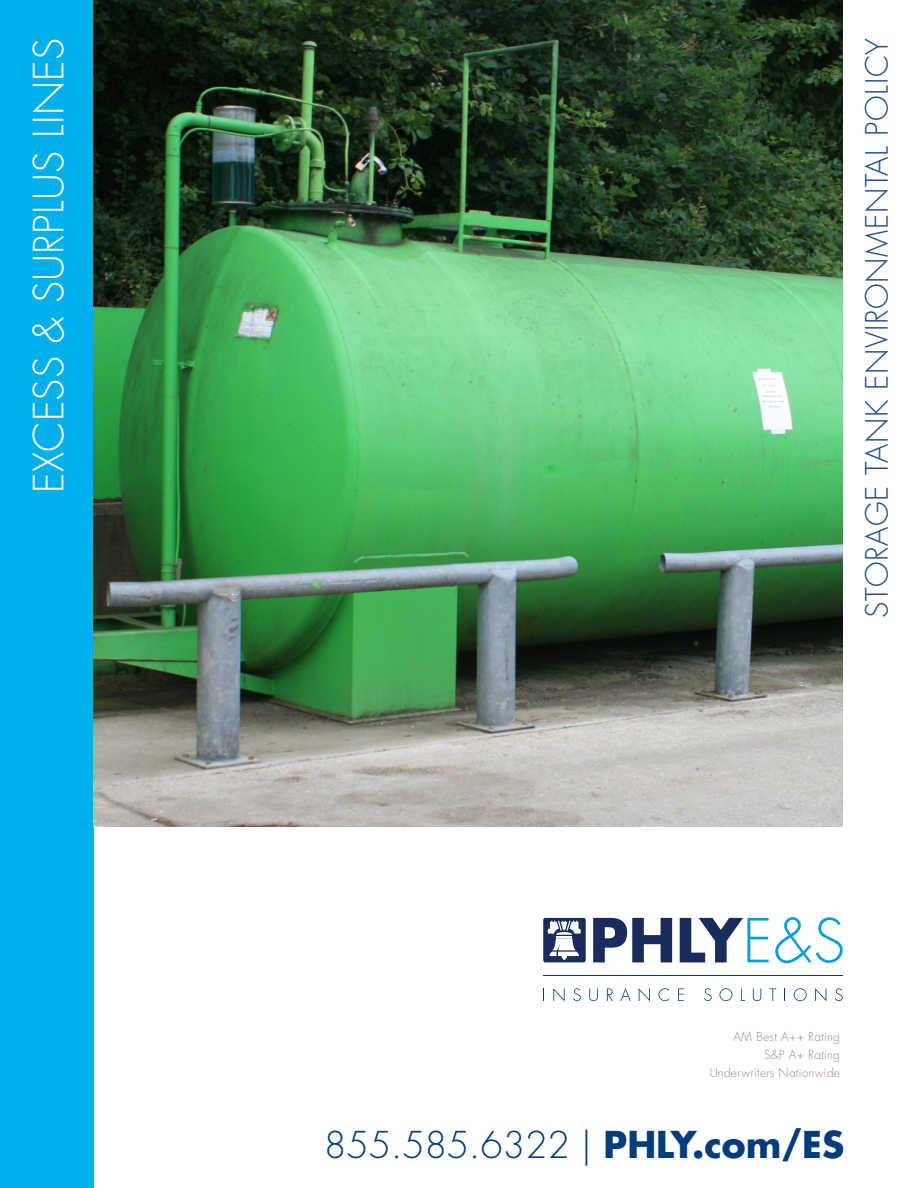
<style>
.page{position:relative;width:918px;height:1188px;background:#fff}
.page>*{position:absolute;margin:0;border:0;box-sizing:border-box;transform-origin:0 0}
.t1{font:300 40.5px "Futura";letter-spacing:.01em;color:#fff}
.t2{font:300 36px "Futura";color:#013d7d}
.t3{font:300 30px "Futura";letter-spacing:.02em;color:#204f8c}
.t4{font:300 12px/18px "Futura";letter-spacing:.02em;color:#988b85;text-align:right}
.s1{font-weight:700}
</style>
<div class="page">
<div style="left:0;top:0;width:94px;height:1188px;background:#00b0eb"></div>
<svg style="left:593px;top:918px;width:79px;height:44px"></svg>
<div style="left:543px;top:918px;width:43px;height:44px;background:#192c5c;border-radius:2px"></div>
<svg style="left:547px;top:921px;width:34px;height:39px"></svg>
<svg style="left:680px;top:918px;width:89px;height:44px"></svg>
<svg style="left:775px;top:917px;width:68px;height:46px"></svg>
<svg style="left:543px;top:988px;width:1px;height:13px"></svg>
<svg style="left:553px;top:988px;width:12px;height:13px"></svg>
<svg style="left:573px;top:988px;width:8px;height:13px"></svg>
<svg style="left:589px;top:988px;width:9px;height:13px"></svg>
<svg style="left:607px;top:988px;width:6px;height:13px"></svg>
<svg style="left:620px;top:988px;width:11px;height:13px"></svg>
<svg style="left:639px;top:988px;width:11px;height:13px"></svg>
<svg style="left:659px;top:988px;width:10px;height:13px"></svg>
<svg style="left:678px;top:988px;width:6px;height:13px"></svg>
<svg style="left:704px;top:988px;width:8px;height:13px"></svg>
<svg style="left:720px;top:988px;width:12px;height:13px"></svg>
<svg style="left:741px;top:988px;width:4px;height:13px"></svg>
<svg style="left:753px;top:988px;width:8px;height:13px"></svg>
<svg style="left:769px;top:988px;width:7px;height:13px"></svg>
<svg style="left:784px;top:988px;width:1px;height:13px"></svg>
<svg style="left:794px;top:988px;width:13px;height:13px"></svg>
<svg style="left:815px;top:988px;width:11px;height:13px"></svg>
<svg style="left:835px;top:988px;width:8px;height:13px"></svg>
<hr style="left:543px;top:975px;width:300px;height:1px;background:#013d7d">
<img style="left:94px;top:0;width:749px;height:826px">
<h1 class="t1" style="left:24px;top:493px;width:457px;rotate:-90deg">EXCESS &amp; SURPLUS LINES</h1>
<p class="t3" style="left:859px;top:618px;width:582px;rotate:-90deg">STORAGE TANK ENVIRONMENTAL POLICY</p>
<p class="t4" style="left:710px;top:1028px;width:132px">AM Best A++ Rating<br>S&amp;P A+ Rating<br>Underwriters Nationwide</p>
<h2 class="t2" style="left:324px;top:1123px;width:521px">855.585.6322 | <span class="s1">PHLY.com/ES</span></h2>
</div>
